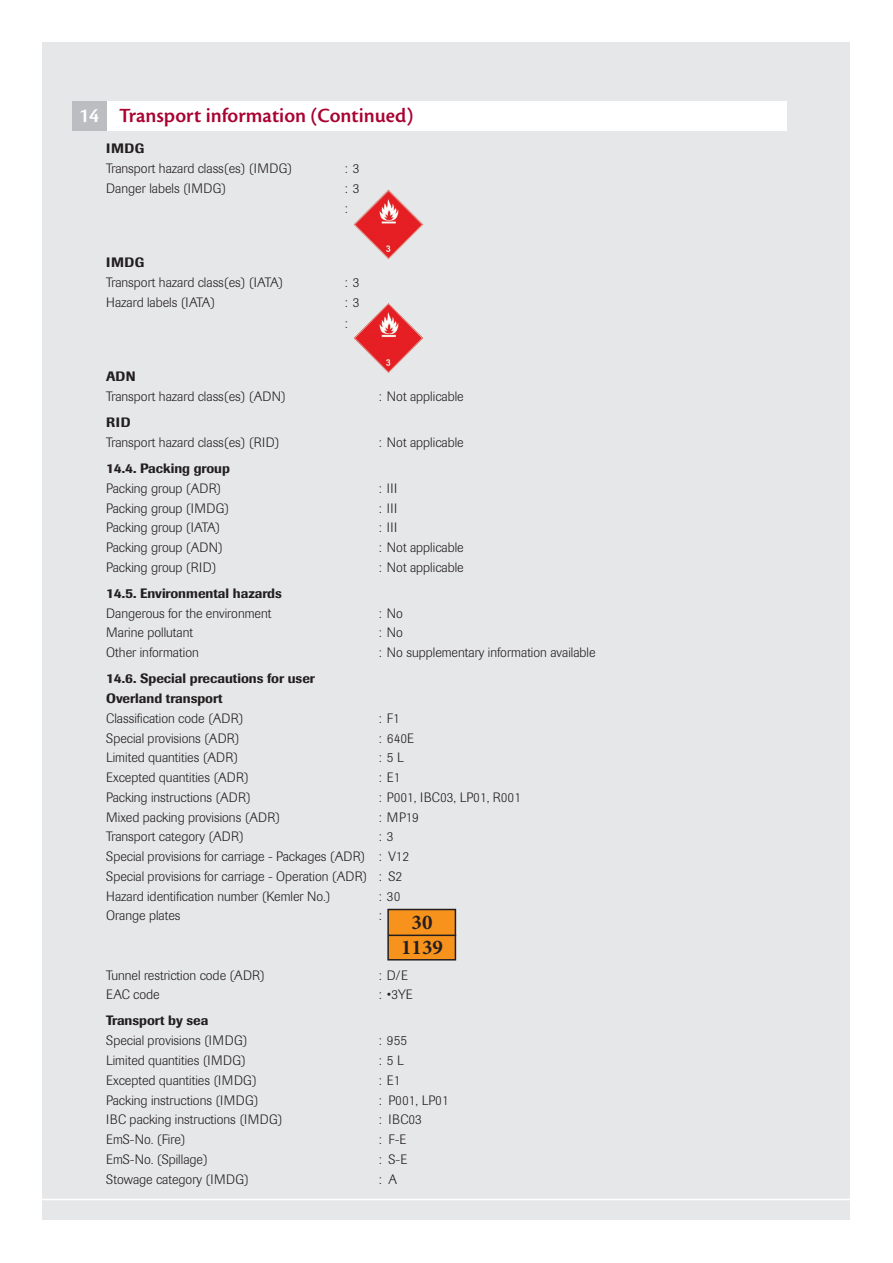
<style>
.page{position:relative;width:893px;height:1263px;background:#fff}
.page>*{position:absolute;margin:0;border:0;box-sizing:border-box;transform-origin:0 0}
.t1{font:21px "Cronos MM 574 14";letter-spacing:.015em;color:#a90332}
.t2{font:700 21px "Minion Pro";color:#231f20}
.t3{font:21px "Cronos MM 574 14";color:#fff}
.t4{font:300 13.5px "Imago";color:#231f20}
.t5{font:500 13.5px "Imago";color:#231f20}
</style>
<div class="page">
<div style="left:43px;top:43px;width:807px;height:1177px;background:#e6e7e9"></div>
<hr style="left:37px;top:1199px;width:818px;height:1px;background:#fff">
<div style="left:106px;top:101px;width:681px;height:30px;background:#fff"></div>
<div style="left:72px;top:101px;width:34px;height:30px;background:#bcbdc0"></div>
<img style="left:353px;top:189px;width:70px;height:70px">
<img style="left:354px;top:303px;width:69px;height:70px">
<div style="left:388px;top:909px;width:67px;height:51px;background:#f7931d"></div>
<div style="left:387px;top:909px;width:69px;height:51px;border:2px solid #231f20"></div>
<hr style="left:388px;top:934px;width:68px;height:2px;background:#231f20">
<p class="t3" style="left:79px;top:105px;width:21px">14</p>
<p class="t1" style="left:119px;top:105px;width:296px">Transport information (Continued)</p>
<p class="t5" style="left:106px;top:140px;width:39px">IMDG</p>
<p class="t4" style="left:106px;top:161px;width:187px">Transport hazard class(es) (IMDG)</p>
<p class="t4" style="left:344px;top:161px;width:17px">: 3</p>
<p class="t4" style="left:106px;top:181px;width:122px">Danger labels (IMDG)</p>
<p class="t4" style="left:344px;top:181px;width:17px">: 3</p>
<p class="t4" style="left:344px;top:201px;width:5px">:</p>
<p class="t5" style="left:106px;top:254px;width:39px">IMDG</p>
<p class="t4" style="left:106px;top:275px;width:178px">Transport hazard class(es) (IATA)</p>
<p class="t4" style="left:344px;top:275px;width:17px">: 3</p>
<p class="t4" style="left:106px;top:295px;width:110px">Hazard labels (IATA)</p>
<p class="t4" style="left:344px;top:295px;width:17px">: 3</p>
<p class="t4" style="left:344px;top:315px;width:5px">:</p>
<p class="t5" style="left:106px;top:368px;width:31px">ADN</p>
<p class="t4" style="left:106px;top:389px;width:181px">Transport hazard class(es) (ADN)</p>
<p class="t4" style="left:378px;top:389px;width:87px">: Not applicable</p>
<p class="t5" style="left:106px;top:414px;width:26px">RID</p>
<p class="t4" style="left:106px;top:435px;width:175px">Transport hazard class(es) (RID)</p>
<p class="t4" style="left:378px;top:435px;width:87px">: Not applicable</p>
<p class="t5" style="left:106px;top:460px;width:125px">14.4. Packing group</p>
<p class="t4" style="left:106px;top:480px;width:117px">Packing group (ADR)</p>
<p class="t4" style="left:378px;top:480px;width:20px">: III</p>
<p class="t4" style="left:106px;top:500px;width:124px">Packing group (IMDG)</p>
<p class="t4" style="left:378px;top:500px;width:20px">: III</p>
<p class="t4" style="left:106px;top:520px;width:115px">Packing group (IATA)</p>
<p class="t4" style="left:378px;top:520px;width:20px">: III</p>
<p class="t4" style="left:106px;top:540px;width:118px">Packing group (ADN)</p>
<p class="t4" style="left:378px;top:540px;width:87px">: Not applicable</p>
<p class="t4" style="left:106px;top:559px;width:112px">Packing group (RID)</p>
<p class="t4" style="left:378px;top:559px;width:87px">: Not applicable</p>
<p class="t5" style="left:106px;top:585px;width:177px">14.5. Environmental hazards</p>
<p class="t4" style="left:106px;top:605px;width:167px">Dangerous for the environment</p>
<p class="t4" style="left:378px;top:605px;width:26px">: No</p>
<p class="t4" style="left:106px;top:625px;width:88px">Marine pollutant</p>
<p class="t4" style="left:378px;top:625px;width:26px">: No</p>
<p class="t4" style="left:106px;top:645px;width:94px">Other information</p>
<p class="t4" style="left:378px;top:645px;width:219px">: No supplementary information available</p>
<p class="t5" style="left:106px;top:670px;width:210px">14.6. Special precautions for user</p>
<p class="t5" style="left:106px;top:690px;width:118px">Overland transport</p>
<p class="t4" style="left:106px;top:710px;width:139px">Classification code (ADR)</p>
<p class="t4" style="left:378px;top:710px;width:23px">: F1</p>
<p class="t4" style="left:106px;top:730px;width:135px">Special provisions (ADR)</p>
<p class="t4" style="left:378px;top:730px;width:37px">: 640E</p>
<p class="t4" style="left:106px;top:750px;width:133px">Limited quantities (ADR)</p>
<p class="t4" style="left:378px;top:750px;width:27px">: 5 L</p>
<p class="t4" style="left:106px;top:770px;width:144px">Excepted quantities (ADR)</p>
<p class="t4" style="left:378px;top:770px;width:24px">: E1</p>
<p class="t4" style="left:106px;top:790px;width:146px">Packing instructions (ADR)</p>
<p class="t4" style="left:378px;top:790px;width:144px">: P001, IBC03, LP01, R001</p>
<p class="t4" style="left:106px;top:809px;width:175px">Mixed packing provisions (ADR)</p>
<p class="t4" style="left:378px;top:809px;width:42px">: MP19</p>
<p class="t4" style="left:106px;top:829px;width:139px">Transport category (ADR)</p>
<p class="t4" style="left:378px;top:829px;width:17px">: 3</p>
<p class="t4" style="left:106px;top:849px;width:304px">Special provisions for carriage - Packages (ADR) : V12</p>
<p class="t4" style="left:106px;top:869px;width:298px">Special provisions for carriage - Operation (ADR) : S2</p>
<p class="t4" style="left:106px;top:888px;width:226px">Hazard identification number (Kemler No.)</p>
<p class="t4" style="left:378px;top:888px;width:24px">: 30</p>
<p class="t4" style="left:106px;top:908px;width:76px">Orange plates</p>
<p class="t4" style="left:378px;top:908px;width:5px">:</p>
<p class="t2" style="left:412px;top:907px;width:22px">30</p>
<p class="t2" style="left:401px;top:933px;width:43px">1139</p>
<p class="t4" style="left:106px;top:967px;width:160px">Tunnel restriction code (ADR)</p>
<p class="t4" style="left:378px;top:967px;width:31px">: D/E</p>
<p class="t4" style="left:106px;top:987px;width:55px">EAC code</p>
<p class="t4" style="left:378px;top:987px;width:36px">: •3YE</p>
<p class="t5" style="left:106px;top:1012px;width:104px">Transport by sea</p>
<p class="t4" style="left:106px;top:1033px;width:143px">Special provisions (IMDG)</p>
<p class="t4" style="left:378px;top:1033px;width:30px">: 955</p>
<p class="t4" style="left:106px;top:1053px;width:141px">Limited quantities (IMDG)</p>
<p class="t4" style="left:378px;top:1053px;width:27px">: 5 L</p>
<p class="t4" style="left:106px;top:1072px;width:152px">Excepted quantities (IMDG)</p>
<p class="t4" style="left:378px;top:1072px;width:24px">: E1</p>
<p class="t4" style="left:106px;top:1092px;width:154px">Packing instructions (IMDG)</p>
<p class="t4" style="left:378px;top:1092px;width:72px">: P001, LP01</p>
<p class="t4" style="left:106px;top:1112px;width:178px">IBC packing instructions (IMDG)</p>
<p class="t4" style="left:378px;top:1112px;width:45px">: IBC03</p>
<p class="t4" style="left:106px;top:1132px;width:81px">EmS-No. (Fire)</p>
<p class="t4" style="left:378px;top:1132px;width:29px">: F-E</p>
<p class="t4" style="left:106px;top:1151px;width:103px">EmS-No. (Spillage)</p>
<p class="t4" style="left:378px;top:1151px;width:30px">: S-E</p>
<p class="t4" style="left:106px;top:1171px;width:144px">Stowage category (IMDG)</p>
<p class="t4" style="left:378px;top:1171px;width:20px">: A</p>
</div>
